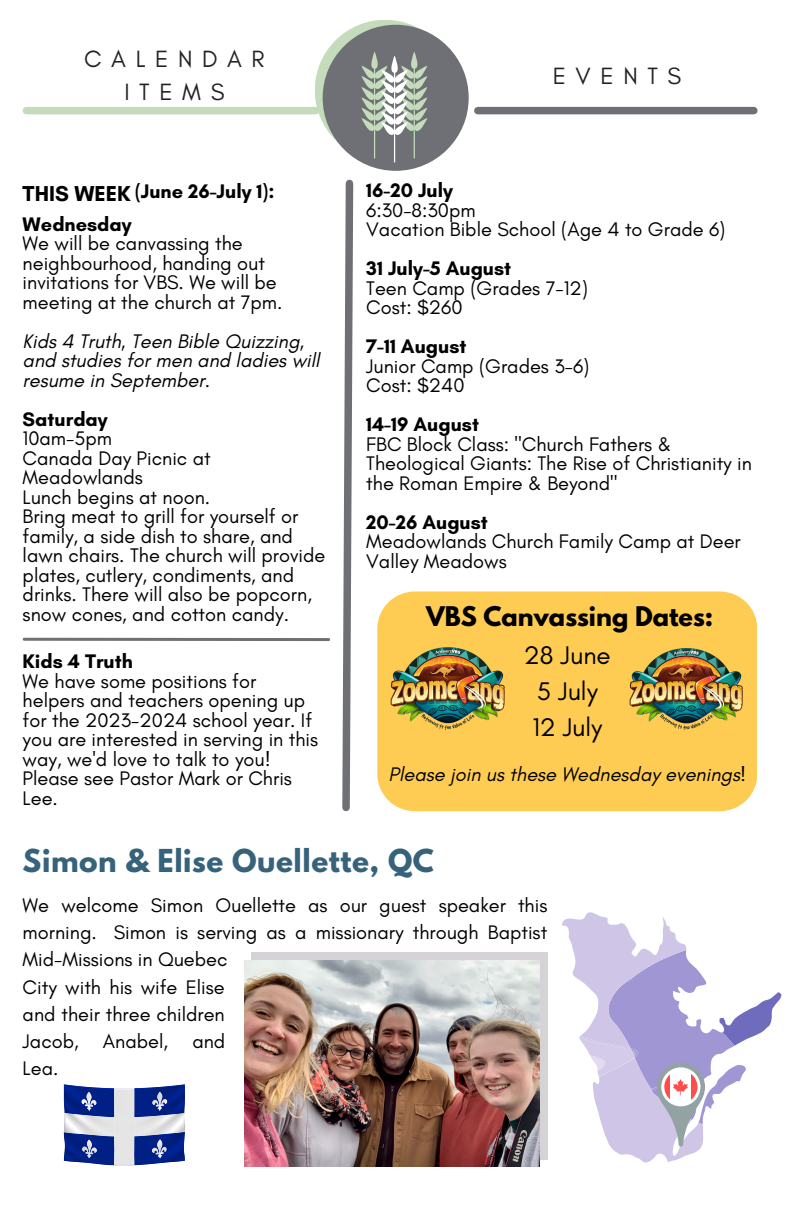
<style>
.page{position:relative;width:792px;height:1224px;background:#fff}
.page>*{position:absolute;margin:0;border:0;box-sizing:border-box;transform-origin:0 0}
.t1{font:700 28px "League Spartan";letter-spacing:.02em;color:#36637b}
.t2{font:26px "Glacial Indifference";color:#000}
.t3{font:24px/33px "Glacial Indifference";letter-spacing:.4em;color:#222;text-align:center}
.t4{font:700 24px "League Spartan";color:#000}
.t5{font:700 22px "Glacial Indifference";color:#000}
.t6{font:20px/19.6px "Glacial Indifference";color:#000}
.t7{font:italic 20px/19.6px "Glacial Indifference";color:#000}
.t8{font:700 20px "Glacial Indifference";color:#000}
</style>
<div class="page">
<svg style="left:315px;top:20px;width:161px;height:792px"></svg>
<div style="left:478px;top:107px;width:276px;height:7px;background:#6e7075"></div>
<div style="left:26px;top:107px;width:290px;height:7px;background:#c4dcbb"></div>
<hr style="left:24px;top:638px;width:305px;height:3px;background:#6e7075">
<div style="left:377px;top:591px;width:380px;height:220px;background:#ffcc53"></div>
<img style="left:618px;top:634px;width:137px;height:110px">
<img style="left:380px;top:634px;width:136px;height:109px">
<div style="left:251px;top:952px;width:297px;height:208px;background:#d6d3d6"></div>
<img style="left:244px;top:961px;width:296px;height:205px">
<svg style="left:562px;top:912px;width:220px;height:251px"></svg>
<svg style="left:64px;top:1084px;width:121px;height:81px;background:#6a7bb2"></svg>
<p class="t3" style="left:84px;top:42px;width:182px">CALENDAR<br>ITEMS</p>
<p class="t5" style="left:23px;top:180px;width:109px">THIS WEEK</p>
<p class="t8" style="left:135px;top:179px;width:141px">(June 26-July 1):</p>
<p class="t8" style="left:23px;top:212px;width:111px">Wednesday</p>
<p class="t6" style="left:23px;top:233px;width:261px">We will be canvassing the neighbourhood, handing out invitations for VBS. We will be meeting at the church at 7pm.</p>
<p class="t7" style="left:23px;top:331px;width:298px">Kids 4 Truth, Teen Bible Quizzing, and studies for men and ladies will resume in September.</p>
<p class="t8" style="left:23px;top:407px;width:87px">Saturday</p>
<p class="t6" style="left:23px;top:428px;width:91px">10am-5pm</p>
<p class="t6" style="left:23px;top:448px;width:190px">Canada Day Picnic at<br>Meadowlands</p>
<p class="t6" style="left:23px;top:487px;width:189px">Lunch begins at noon.</p>
<p class="t6" style="left:23px;top:506px;width:304px">Bring meat to grill for yourself or family, a side dish to share, and lawn chairs. The church will provide plates, cutlery, condiments, and drinks. There will also be popcorn, snow cones, and cotton candy.</p>
<p class="t8" style="left:23px;top:649px;width:112px">Kids 4 Truth</p>
<p class="t6" style="left:23px;top:671px;width:297px">We have some positions for helpers and teachers opening up for the 2023-2024 school year. If you are interested in serving in this way, we'd love to talk to you!<br>Please see Pastor Mark or Chris<br>Lee.</p>
<p class="t3" style="left:553px;top:59px;width:130px">EVENTS</p>
<p class="t8" style="left:366px;top:178px;width:88px">16-20 July</p>
<p class="t6" style="left:366px;top:200px;width:111px">6:30-8:30pm</p>
<p class="t6" style="left:366px;top:220px;width:361px">Vacation Bible School (Age 4 to Grade 6)</p>
<p class="t8" style="left:366px;top:256px;width:147px">31 July-5 August</p>
<p class="t6" style="left:366px;top:278px;width:223px">Teen Camp (Grades 7-12)</p>
<p class="t6" style="left:366px;top:298px;width:98px">Cost: $260</p>
<p class="t8" style="left:366px;top:334px;width:102px">7-11 August</p>
<p class="t6" style="left:366px;top:356px;width:225px">Junior Camp (Grades 3-6)</p>
<p class="t6" style="left:366px;top:376px;width:100px">Cost: $240</p>
<p class="t8" style="left:366px;top:412px;width:114px">14-19 August</p>
<p class="t6" style="left:366px;top:434px;width:387px">FBC Block Class: "Church Fathers &amp;<br>Theological Giants: The Rise of Christianity in the Roman Empire &amp; Beyond"</p>
<p class="t8" style="left:366px;top:510px;width:123px">20-26 August</p>
<p class="t6" style="left:366px;top:532px;width:376px">Meadowlands Church Family Camp at Deer<br>Valley Meadows</p>
<p class="t4" style="left:426px;top:604px;width:289px">VBS Canvassing Dates:</p>
<p class="t2" style="left:524px;top:639px;width:88px">28 June</p>
<p class="t2" style="left:537px;top:675px;width:62px">5 July</p>
<p class="t2" style="left:532px;top:711px;width:71px">12 July</p>
<p class="t7" style="left:389px;top:764px;width:359px">Please join us these Wednesday evenings!</p>
<p class="t1" style="left:23px;top:846px;width:413px">Simon &amp; Elise Ouellette, QC</p>
<p class="t6" style="left:23px;top:892px;width:526px;line-height:27px;text-align:justify">We welcome Simon Ouellette as our guest speaker this morning. Simon is serving as a missionary through Baptist Mid-Missions in Quebec</p>
<p class="t6" style="left:23px;top:973px;width:204px;line-height:27px;text-align:justify">City with his wife Elise and their three children Jacob, Anabel, and Lea.</p>
</div>
